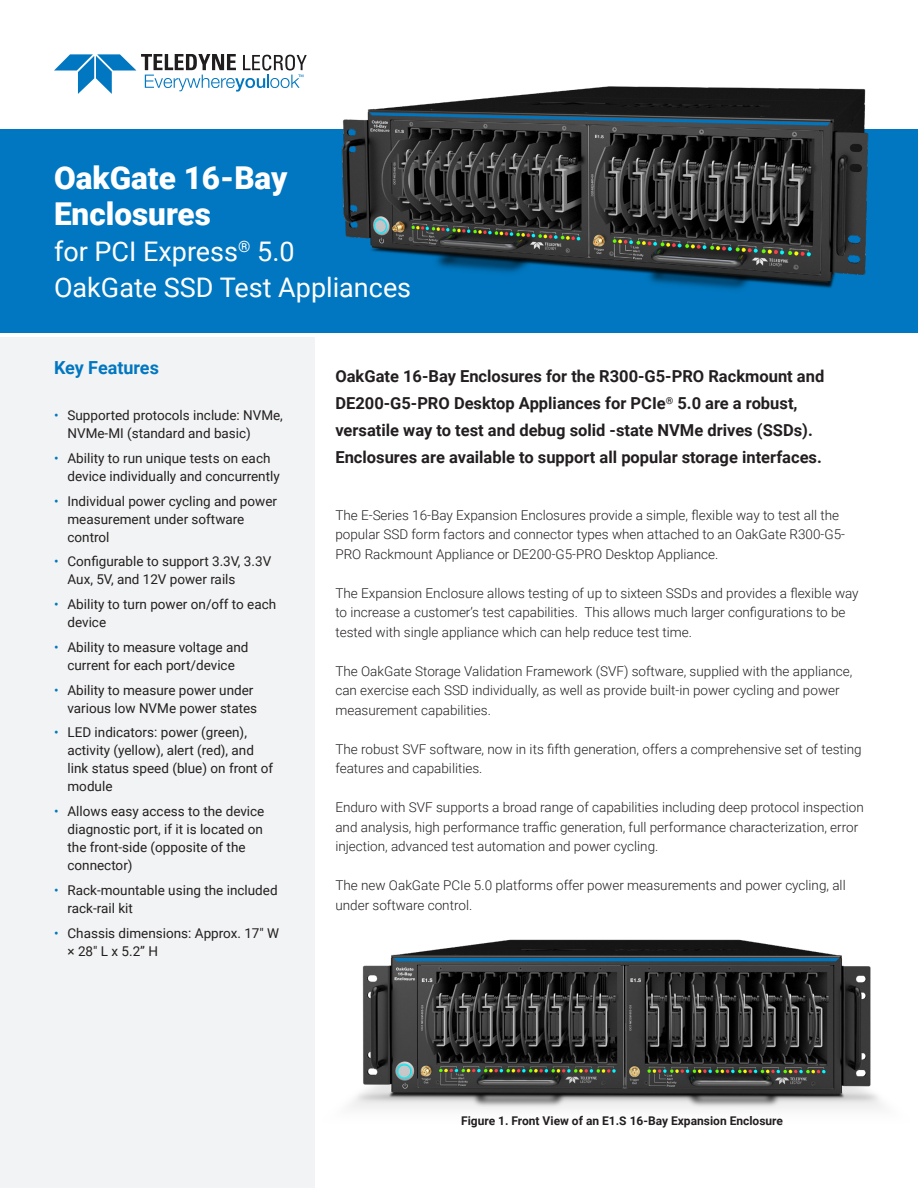
<style>
.page{position:relative;width:918px;height:1188px;background:#fff}
.page>*{position:absolute;margin:0;border:0;box-sizing:border-box;transform-origin:0 0}
.t1{font:900 31.5px "Roboto";color:#fff}
.t2{font:27px "Roboto";color:#fff}
.t3{font:700 18px "Roboto";color:#0077c0}
.t4{font:700 16.5px/27px "Roboto";color:#231f20}
.t5{font:300 13.5px/19.5px "Roboto";color:#231f20}
.t6{font:13.5px/18px "Roboto";color:#231f20}
.t7{font:700 12px "Roboto";color:#231f20}
.s1{color:#0077c0}
</style>
<div class="page">
<div style="left:0;top:130px;width:918px;height:203px;background:#0077c0"></div>
<div style="left:0;top:337px;width:315px;height:851px;background:#f2f3f4"></div>
<svg style="left:54px;top:54px;width:253px;height:40px"></svg>
<img style="left:335px;top:86px;width:539px;height:204px">
<img style="left:350px;top:939px;width:532px;height:171px">
<p class="t1" style="left:54px;top:156px;width:235px">OakGate 16-Bay</p>
<p class="t1" style="left:54px;top:192px;width:158px">Enclosures</p>
<p class="t2" style="left:54px;top:232px;width:242px">for PCI Express<sup>®</sup> 5.0</p>
<p class="t2" style="left:54px;top:268px;width:359px">OakGate SSD Test Appliances</p>
<p class="t3" style="left:54px;top:355px;width:106px">Key Features</p>
<p class="t6" style="left:68px;top:406px;width:217px;text-indent:-14px"><span class="s1">•</span> Supported protocols include: NVMe,<br>NVMe-MI (standard and basic)</p>
<p class="t6" style="left:68px;top:449px;width:214px;text-indent:-14px"><span class="s1">•</span> Ability to run unique tests on each device individually and concurrently</p>
<p class="t6" style="left:68px;top:491px;width:211px;text-indent:-14px"><span class="s1">•</span> Individual power cycling and power measurement under software control</p>
<p class="t6" style="left:68px;top:552px;width:205px;text-indent:-14px"><span class="s1">•</span> Configurable to support 3.3V, 3.3V<br>Aux, 5V, and 12V power rails</p>
<p class="t6" style="left:68px;top:595px;width:210px;text-indent:-14px"><span class="s1">•</span> Ability to turn power on/off to each device</p>
<p class="t6" style="left:54px;top:638px;width:196px;text-align:center"><span class="s1">•</span> Ability to measure voltage and current for each port/device</p>
<p class="t6" style="left:54px;top:680px;width:205px;text-align:right"><span class="s1">•</span> Ability to measure power under various low NVMe power states</p>
<p class="t6" style="left:68px;top:723px;width:207px;text-indent:-14px"><span class="s1">•</span> LED indicators: power (green), activity (yellow), alert (red), and link status speed (blue) on front of module</p>
<p class="t6" style="left:68px;top:802px;width:198px;text-indent:-14px"><span class="s1">•</span> Allows easy access to the device diagnostic port, if it is located on the front-side (opposite of the connector)</p>
<p class="t6" style="left:68px;top:881px;width:212px;text-indent:-14px"><span class="s1">•</span> Rack-mountable using the included rack-rail kit</p>
<p class="t6" style="left:68px;top:923px;width:213px;text-indent:-14px"><span class="s1">•</span> Chassis dimensions: Approx. 17" W × 28" L x 5.2” H</p>
<p class="t4" style="left:335px;top:362px;width:490px">OakGate 16-Bay Enclosures for the R300-G5-PRO Rackmount and DE200-G5-PRO Desktop Appliances for PCIe<sup>®</sup> 5.0 are a robust, versatile way to test and debug solid -state NVMe drives (SSDs).<br>Enclosures are available to support all popular storage interfaces.</p>
<p class="t5" style="left:335px;top:505px;width:511px">The E-Series 16-Bay Expansion Enclosures provide a simple, flexible way to test all the popular SSD form factors and connector types when attached to an OakGate R300-G5-<br>PRO Rackmount Appliance or DE200-G5-PRO Desktop Appliance.</p>
<p class="t5" style="left:335px;top:583px;width:525px">The Expansion Enclosure allows testing of up to sixteen SSDs and provides a flexible way to increase a customer’s test capabilities. This allows much larger configurations to be tested with single appliance which can help reduce test time.</p>
<p class="t5" style="left:335px;top:661px;width:518px">The OakGate Storage Validation Framework (SVF) software, supplied with the appliance, can exercise each SSD individually, as well as provide built-in power cycling and power measurement capabilities.</p>
<p class="t5" style="left:335px;top:739px;width:528px">The robust SVF software, now in its fifth generation, offers a comprehensive set of testing features and capabilities.</p>
<p class="t5" style="left:335px;top:797px;width:530px">Enduro with SVF supports a broad range of capabilities including deep protocol inspection and analysis, high performance traffic generation, full performance characterization, error injection, advanced test automation and power cycling.</p>
<p class="t5" style="left:335px;top:875px;width:512px">The new OakGate PCIe 5.0 platforms offer power measurements and power cycling, all under software control.</p>
<p class="t7" style="left:461px;top:1113px;width:323px">Figure 1. Front View of an E1.S 16-Bay Expansion Enclosure</p>
</div>
